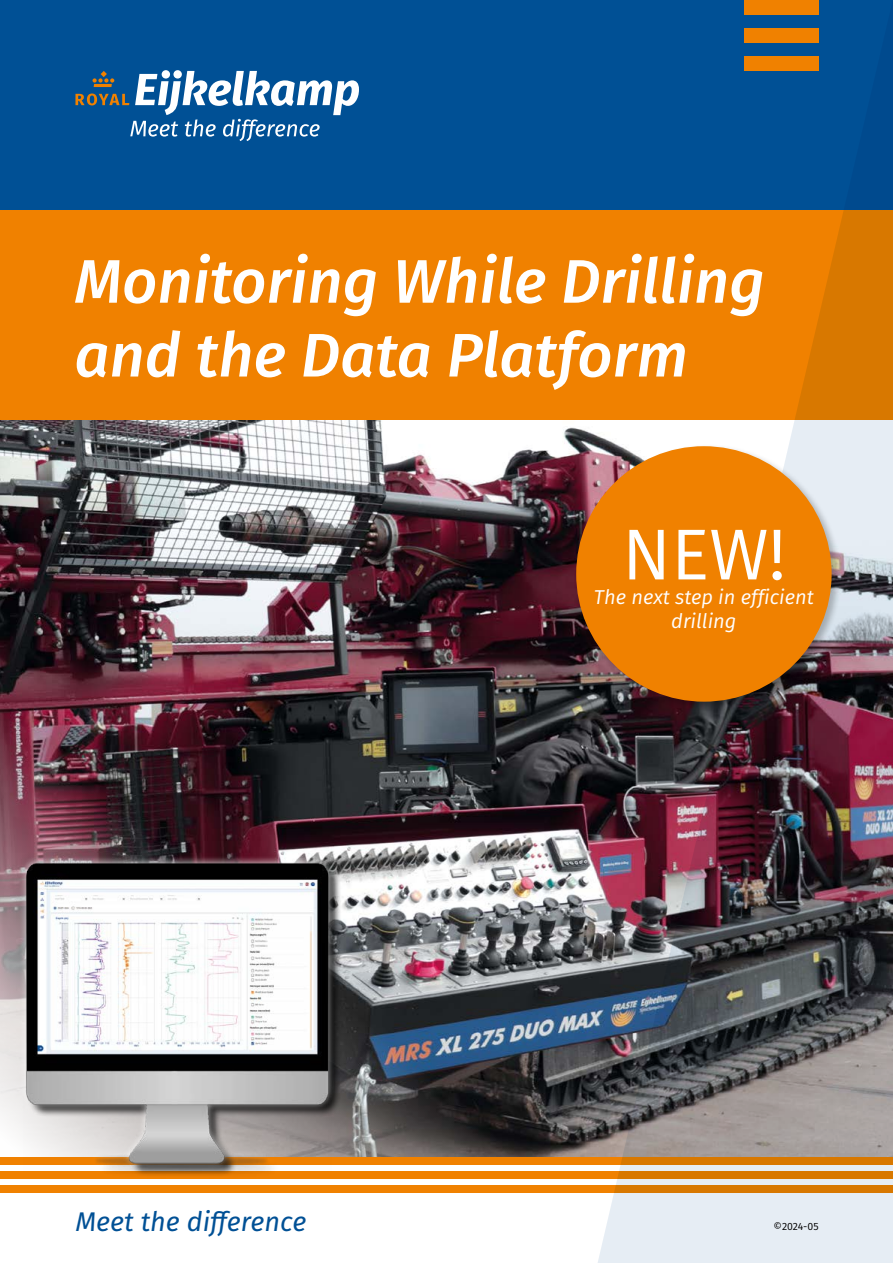
<style>
.page{position:relative;width:893px;height:1263px;background:#fff}
.page>*{position:absolute;margin:0;border:0;box-sizing:border-box;transform-origin:0 0}
.t1{font:72px "Fira Sans";color:#fff}
.t2{font:italic 500 61.5px/73.8px "Fira Sans";color:#fff}
.t3{font:italic 27px "Fira Sans";color:#005095}
.t4{font:italic 20.1px/24.2px "Fira Sans";color:#fff;text-align:center}
.t5{font:10.5px "Fira Sans";letter-spacing:-.005em;color:#000}
</style>
<div class="page">
<img style="left:0;top:420px;width:595px;height:737px">
<div style="left:0;top:0;width:893px;height:210px;background:#005095"></div>
<div style="left:0;top:210px;width:893px;height:210px;background:#f08100"></div>
<div style="left:0;top:1172px;width:893px;height:7px;background:#f08100"></div>
<div style="left:0;top:1186px;width:893px;height:7px;background:#f08100"></div>
<div style="left:0;top:1157px;width:893px;height:7px;background:#f08100"></div>
<svg style="left:75px;top:71px;width:284px;height:70px"></svg>
<svg style="left:595px;top:0;width:298px;height:1263px"></svg>
<div style="left:28px;top:865px;width:313px;height:315px;background:#000;opacity:.75"></div>
<div style="left:20px;top:856px;width:315px;height:315px;background:#fff;opacity:.75"></div>
<img style="left:23px;top:859px;width:309px;height:312px">
<div style="left:574px;top:444px;width:268px;height:268px;background:#000;opacity:.25"></div>
<div style="left:576px;top:446px;width:256px;height:256px;background:#f08100;border-radius:50%"></div>
<p class="t2" style="left:74px;top:241px;width:692px">Monitoring While Drilling and the Data Platform</p>
<p class="t3" style="left:75px;top:1201px;width:233px">Meet the difference</p>
<p class="t1" style="left:622px;top:501px;width:165px">NEW!</p>
<p class="t4" style="left:594px;top:584px;width:221px">The next step in efficient drilling</p>
<p class="t5" style="left:774px;top:1219px;width:46px">©2024-05</p>
</div>
